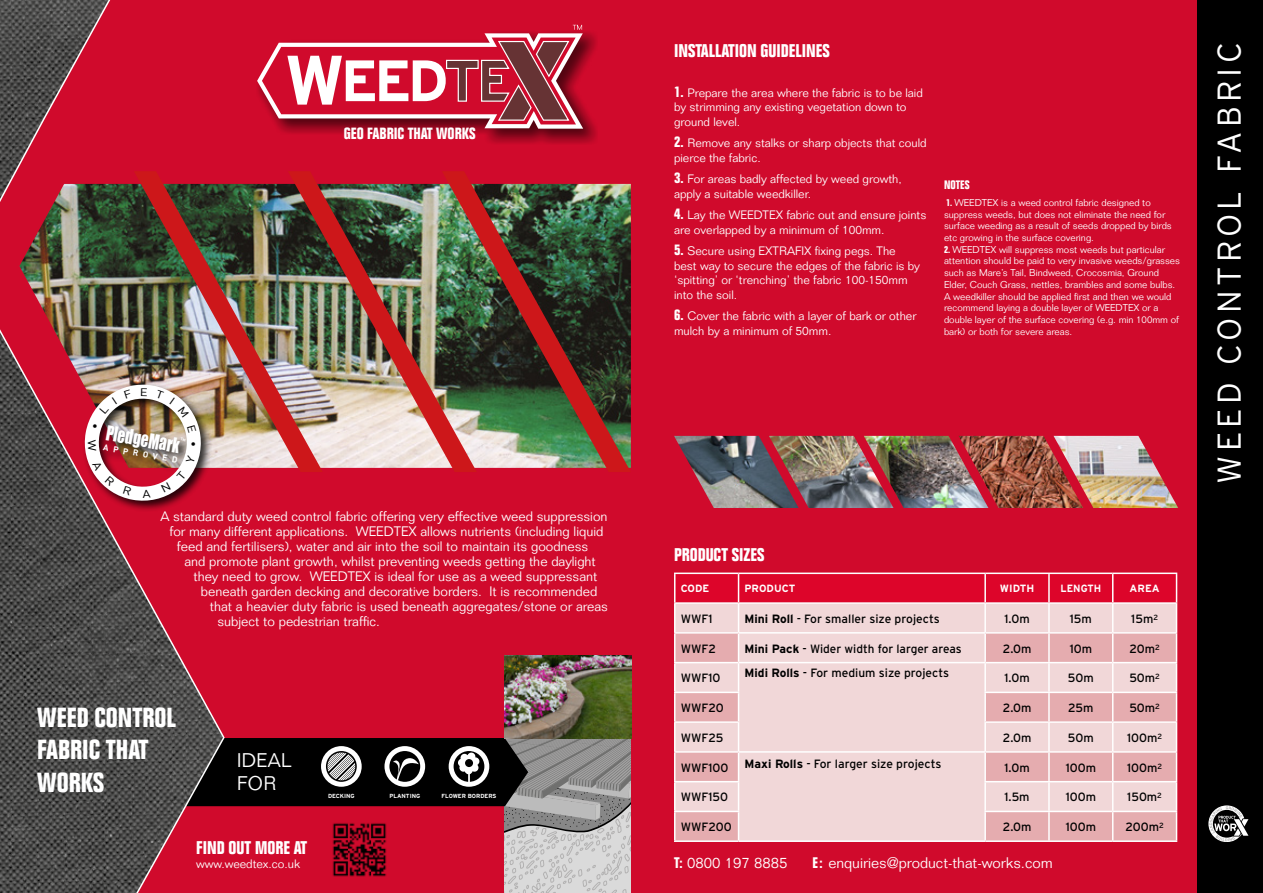
<style>
.page{position:relative;width:1263px;height:893px;background:#d00a2c}
.page>*{position:absolute;margin:0;border:0;box-sizing:border-box;transform-origin:0 0}
.t1{font:300 33px "Interstate";letter-spacing:.13em;color:#fff}
.t2{font:700 condensed 27px/32.4px "Folio";color:#fff}
.t3{font:300 19.35px/22.5px "Folio";letter-spacing:.02em;color:#fff}
.t4{font:19.05px "Impact";color:#fff;scale:.8 1}
.t5{font:700 condensed 18px "Folio";color:#fff}
.t6{font:700 condensed 15.9px "Folio";color:#fff}
.t7{font:300 15px "Folio";color:#fff}
.t8{font:300 13.5px "Folio";color:#fff}
.t9{font:300 12px/14.4px "Folio";color:#fff}
.t10{font:12px "Interstate";color:#000}
.t11{font:700 condensed 12px "Folio";color:#fff}
.t12{font:700 10.5px "Interstate";color:#fff}
.t13{font:700 10.5px "Interstate";color:#fff;scale:.95 1}
.t14{font:300 9.75px/11.7px "Folio";color:#fff}
.t15{font:700 8.55px "DIN";color:#fff}
.t16{font:700 5.85px "Interstate";color:#fff}
.s1{font-weight:700;font-stretch:condensed;font-size:15px}
.s2{font-weight:700;font-stretch:condensed}
.s3{font-weight:700}
</style>
<div class="page">
<svg style="left:0;top:0;width:225px;height:893px"></svg>
<div style="left:1197px;top:0;width:66px;height:893px;background:#000"></div>
<img style="left:19px;top:184px;width:115px;height:284px">
<svg style="left:1208px;top:805px;width:40px;height:37px"></svg>
<svg style="left:99px;top:738px;width:533px;height:155px"></svg>
<svg style="left:292px;top:33px;width:305px;height:111px"></svg>
<svg style="left:257px;top:25px;width:333px;height:108px"></svg>
<hr style="left:674px;top:840px;width:64px;height:2px;background:#fff">
<hr style="left:738px;top:840px;width:247px;height:2px;background:#fff">
<hr style="left:985px;top:840px;width:64px;height:2px;background:#fff">
<hr style="left:1049px;top:840px;width:64px;height:2px;background:#fff">
<hr style="left:1113px;top:840px;width:64px;height:2px;background:#fff">
<svg style="left:674px;top:573px;width:503px;height:267px;background:#edbabf"></svg>
<hr style="left:674px;top:602px;width:64px;height:2px;background:#fff">
<hr style="left:738px;top:602px;width:247px;height:2px;background:#fff">
<hr style="left:985px;top:602px;width:64px;height:2px;background:#fff">
<hr style="left:1049px;top:602px;width:64px;height:2px;background:#fff">
<hr style="left:1113px;top:602px;width:64px;height:2px;background:#fff">
<img style="left:323px;top:183px;width:119px;height:285px">
<img style="left:134px;top:171px;width:189px;height:301px">
<img style="left:442px;top:171px;width:189px;height:301px">
<img style="left:505px;top:655px;width:126px;height:83px">
<div style="left:82px;top:382px;width:130px;height:130px;background:#000;opacity:.8"></div>
<img style="left:674px;top:436px;width:95px;height:72px">
<img style="left:1083px;top:436px;width:95px;height:72px">
<img style="left:988px;top:436px;width:95px;height:72px">
<img style="left:893px;top:436px;width:95px;height:72px">
<img style="left:769px;top:436px;width:124px;height:72px">
<img style="left:326px;top:815px;width:68px;height:68px">
<img style="left:86px;top:386px;width:123px;height:113px">
<h3 class="t4" style="left:109px;top:418px;width:95px;rotate:10deg">PledgeMark</h3>
<p class="t15" style="left:104px;top:442px;width:77px;rotate:10deg">APPROVED</p>
<h3 class="t6" style="left:344px;top:125px;width:133px">GEO FABRIC THAT WORKS</h3>
<h3 class="t8" style="left:160px;top:508px;width:449px">A standard duty weed control fabric offering very effective weed suppression</h3>
<h3 class="t8" style="left:169px;top:523px;width:435px">for many different applications. WEEDTEX allows nutrients (including liquid</h3>
<h3 class="t8" style="left:177px;top:538px;width:413px">feed and fertilisers), water and air into the soil to maintain its goodness</h3>
<h3 class="t8" style="left:184px;top:553px;width:413px">and promote plant growth, whilst preventing weeds getting the daylight</h3>
<h3 class="t8" style="left:193px;top:568px;width:405px">they need to grow. WEEDTEX is ideal for use as a weed suppressant</h3>
<h3 class="t8" style="left:201px;top:583px;width:398px">beneath garden decking and decorative borders. It is recommended</h3>
<h3 class="t8" style="left:210px;top:598px;width:400px">that a heavier duty fabric is used beneath aggregates/stone or areas</h3>
<h3 class="t8" style="left:217px;top:613px;width:164px">subject to pedestrian traffic.</h3>
<h2 class="t2" style="left:37px;top:701px;width:140px">WEED CONTROL<br>FABRIC THAT<br>WORKS</h2>
<h3 class="t3" style="left:237px;top:749px;width:56px">IDEAL<br>FOR</h3>
<h3 class="t5" style="left:196px;top:837px;width:113px">FIND OUT MORE AT</h3>
<p class="t9" style="left:196px;top:856px;width:106px">www.weedtex.co.uk</p>
<p class="t16" style="left:328px;top:792px;width:28px">DECKING</p>
<p class="t16" style="left:389px;top:792px;width:32px">PLANTING</p>
<p class="t16" style="left:441px;top:792px;width:57px">FLOWER BORDERS</p>
<h3 class="t5" style="left:674px;top:40px;width:157px">INSTALLATION GUIDELINES</h3>
<p class="t9" style="left:674px;top:86px;width:250px"><span class="s1">1.</span> Prepare the area where the fabric is to be laid by strimming any existing vegetation down to ground level.</p>
<p class="t9" style="left:674px;top:136px;width:254px"><span class="s1">2.</span> Remove any stalks or sharp objects that could pierce the fabric.</p>
<p class="t9" style="left:674px;top:172px;width:229px"><span class="s1">3.</span> For areas badly affected by weed growth, apply a suitable weedkiller.</p>
<p class="t9" style="left:674px;top:208px;width:254px"><span class="s1">4.</span> Lay the WEEDTEX fabric out and ensure joints are overlapped by a minimum of 100mm.</p>
<p class="t9" style="left:674px;top:244px;width:248px"><span class="s1">5.</span> Secure using EXTRAFIX fixing pegs. The best way to secure the edges of the fabric is by ‘spitting’ or ‘trenching’ the fabric 100-150mm into the soil.</p>
<p class="t9" style="left:674px;top:309px;width:244px"><span class="s1">6.</span> Cover the fabric with a layer of bark or other mulch by a minimum of 50mm.</p>
<p class="t11" style="left:944px;top:178px;width:27px">NOTES</p>
<p class="t14" style="left:944px;top:197px;width:229px"><span class="s2">1.</span> WEEDTEX is a weed control fabric designed to suppress weeds, but does not eliminate the need for surface weeding as a result of seeds dropped by birds etc growing in the surface covering.</p>
<p class="t14" style="left:944px;top:243px;width:237px"><span class="s2">2.</span> WEEDTEX will suppress most weeds but particular attention should be paid to very invasive weeds/grasses such as Mare’s Tail, Bindweed, Crocosmia, Ground Elder, Couch Grass, nettles, brambles and some bulbs.<br>A weedkiller should be applied first and then we would recommend laying a double layer of WEEDTEX or a double layer of the surface covering (e.g. min 100mm of bark) or both for severe areas.</p>
<h3 class="t5" style="left:674px;top:545px;width:92px">PRODUCT SIZES</h3>
<p class="t12" style="left:681px;top:583px;width:30px">CODE</p>
<p class="t12" style="left:744px;top:583px;width:52px">PRODUCT</p>
<p class="t12" style="left:1000px;top:583px;width:36px">WIDTH</p>
<p class="t13" style="left:1060px;top:583px;width:44px">LENGTH</p>
<p class="t12" style="left:1129px;top:583px;width:32px">AREA</p>
<p class="t10" style="left:681px;top:612px;width:33px">WWF1</p>
<p class="t10" style="left:744px;top:612px;width:197px"><span class="s3">Mini Roll</span> - For smaller size projects</p>
<p class="t10" style="left:1004px;top:612px;width:27px">1.0m</p>
<p class="t10" style="left:1070px;top:612px;width:24px">15m</p>
<p class="t10" style="left:1131px;top:612px;width:28px">15m<sup>2</sup></p>
<p class="t10" style="left:681px;top:642px;width:37px">WWF2</p>
<p class="t10" style="left:744px;top:642px;width:219px"><span class="s3">Mini Pack</span> - Wider width for larger areas</p>
<p class="t10" style="left:1003px;top:642px;width:30px">2.0m</p>
<p class="t10" style="left:1070px;top:642px;width:24px">10m</p>
<p class="t10" style="left:1129px;top:642px;width:32px">20m<sup>2</sup></p>
<p class="t10" style="left:681px;top:671px;width:41px">WWF10</p>
<p class="t10" style="left:744px;top:666px;width:206px"><span class="s3">Midi Rolls</span> - For medium size projects</p>
<p class="t10" style="left:1004px;top:671px;width:27px">1.0m</p>
<p class="t10" style="left:1068px;top:671px;width:27px">50m</p>
<p class="t10" style="left:1129px;top:671px;width:32px">50m<sup>2</sup></p>
<p class="t10" style="left:681px;top:701px;width:45px">WWF20</p>
<p class="t10" style="left:1003px;top:701px;width:30px">2.0m</p>
<p class="t10" style="left:1068px;top:701px;width:27px">25m</p>
<p class="t10" style="left:1129px;top:701px;width:32px">50m<sup>2</sup></p>
<p class="t10" style="left:681px;top:731px;width:44px">WWF25</p>
<p class="t10" style="left:1003px;top:731px;width:30px">2.0m</p>
<p class="t10" style="left:1068px;top:731px;width:27px">50m</p>
<p class="t10" style="left:1127px;top:731px;width:37px">100m<sup>2</sup></p>
<p class="t10" style="left:681px;top:761px;width:49px">WWF100</p>
<p class="t10" style="left:744px;top:757px;width:198px"><span class="s3">Maxi Rolls</span> - For larger size projects</p>
<p class="t10" style="left:1004px;top:761px;width:27px">1.0m</p>
<p class="t10" style="left:1066px;top:761px;width:32px">100m</p>
<p class="t10" style="left:1127px;top:761px;width:37px">100m<sup>2</sup></p>
<p class="t10" style="left:681px;top:790px;width:49px">WWF150</p>
<p class="t10" style="left:1004px;top:790px;width:27px">1.5m</p>
<p class="t10" style="left:1066px;top:790px;width:32px">100m</p>
<p class="t10" style="left:1127px;top:790px;width:36px">150m<sup>2</sup></p>
<p class="t10" style="left:681px;top:820px;width:52px">WWF200</p>
<p class="t10" style="left:1003px;top:820px;width:30px">2.0m</p>
<p class="t10" style="left:1066px;top:820px;width:32px">100m</p>
<p class="t10" style="left:1125px;top:820px;width:40px">200m<sup>2</sup></p>
<h3 class="t7" style="left:674px;top:854px;width:115px"><span class="s2">T:</span> 0800 197 8885</h3>
<h3 class="t7" style="left:812px;top:854px;width:242px"><span class="s2">E:</span> enquiries@product-that-works.com</h3>
<h1 class="t1" style="left:1210px;top:484px;width:443px;rotate:-90deg">WEED CONTROL FABRIC</h1>
</div>
